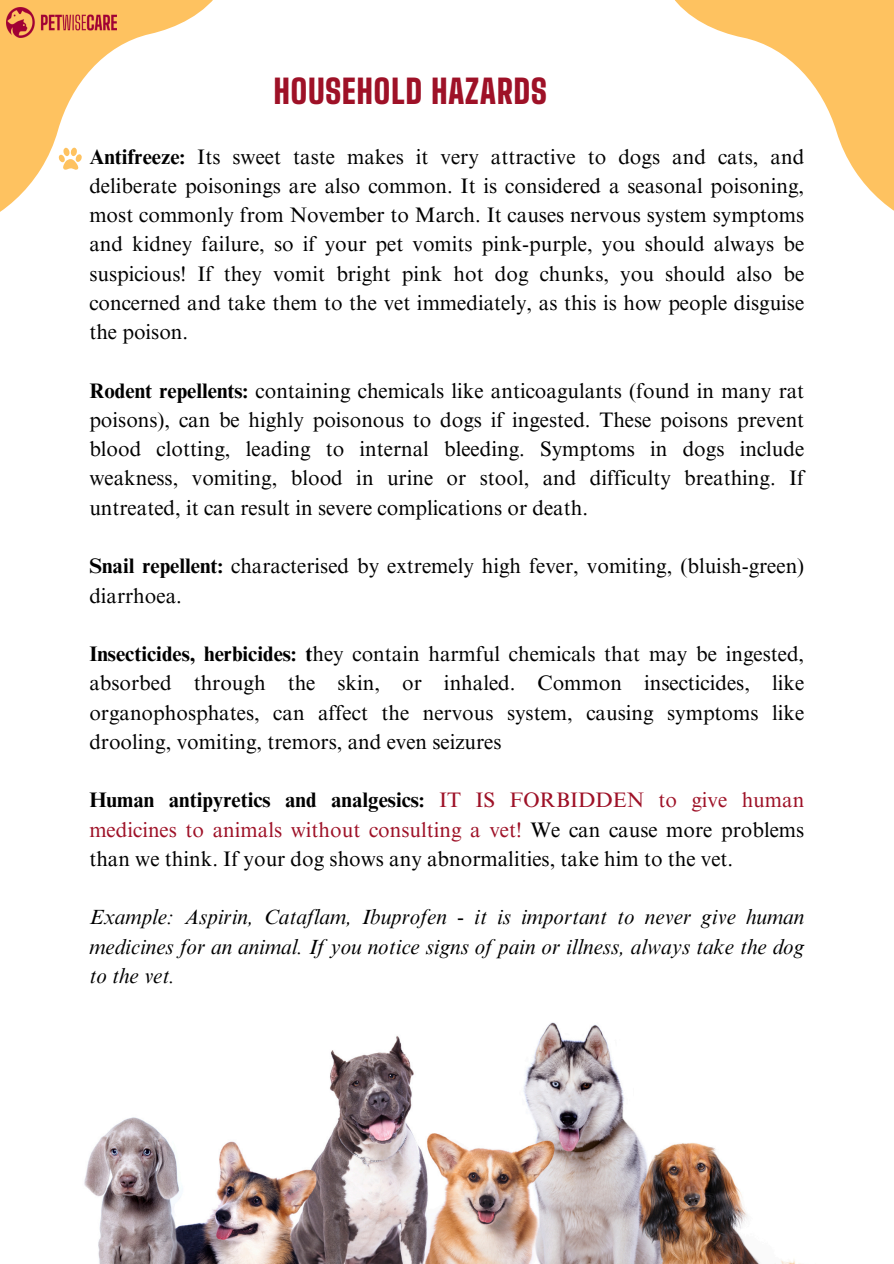
<style>
.page{position:relative;width:894px;height:1264px;background:#fff}
.page>*{position:absolute;margin:0;border:0;box-sizing:border-box;transform-origin:0 0}
.t1{font:900 33px "Big Shoulders Display";letter-spacing:.03em;color:#9e1127}
.t2{font:21px/29.2px "Times NRMT Pro";color:#000;text-align:justify}
.t3{font:italic 21px/29.2px "Times NRMT Pro";color:#000;text-align:justify}
.s1{font-weight:700}
.s2{color:#9e1127}
</style>
<div class="page">
<svg style="left:675px;top:0;width:218px;height:210px"></svg>
<svg style="left:0;top:0;width:213px;height:212px"></svg>
<img style="left:6px;top:8px;width:111px;height:29px">
<svg style="left:58px;top:148px;width:24px;height:22px"></svg>
<img style="left:84px;top:1022px;width:711px;height:241px">
<p class="t1" style="left:274px;top:71px;width:274px">HOUSEHOLD HAZARDS</p>
<p class="t2" style="left:89px;top:144px;width:716px"><span class="s1">Antifreeze:</span> Its sweet taste makes it very attractive to dogs and cats, and deliberate poisonings are also common. It is considered a seasonal poisoning, most commonly from November to March. It causes nervous system symptoms and kidney failure, so if your pet vomits pink-purple, you should always be suspicious! If they vomit bright pink hot dog chunks, you should also be concerned and take them to the vet immediately, as this is how people disguise the poison.</p>
<p class="t2" style="left:89px;top:378px;width:716px"><span class="s1">Rodent repellents:</span> containing chemicals like anticoagulants (found in many rat poisons), can be highly poisonous to dogs if ingested. These poisons prevent blood clotting, leading to internal bleeding. Symptoms in dogs include weakness, vomiting, blood in urine or stool, and difficulty breathing. If untreated, it can result in severe complications or death.</p>
<p class="t2" style="left:89px;top:554px;width:716px"><span class="s1">Snail repellent:</span> characterised by extremely high fever, vomiting, (bluish-green) diarrhoea.</p>
<h1 class="t2" style="left:89px;top:642px;width:716px"><span class="s1">Insecticides, herbicides: t</span>hey contain harmful chemicals that may be ingested, absorbed through the skin, or inhaled. Common insecticides, like organophosphates, can affect the nervous system, causing symptoms like drooling, vomiting, tremors, and even seizures</h1>
<p class="t2" style="left:89px;top:788px;width:716px"><span class="s1">Human antipyretics and analgesics:</span> <span class="s2">IT IS FORBIDDEN to give human medicines to animals without consulting a vet!</span> We can cause more problems than we think. If your dog shows any abnormalities, take him to the vet.</p>
<p class="t3" style="left:89px;top:905px;width:716px">Example: Aspirin, Cataflam, Ibuprofen - it is important to never give human medicines for an animal. If you notice signs of pain or illness, always take the dog to the vet.</p>
</div>
